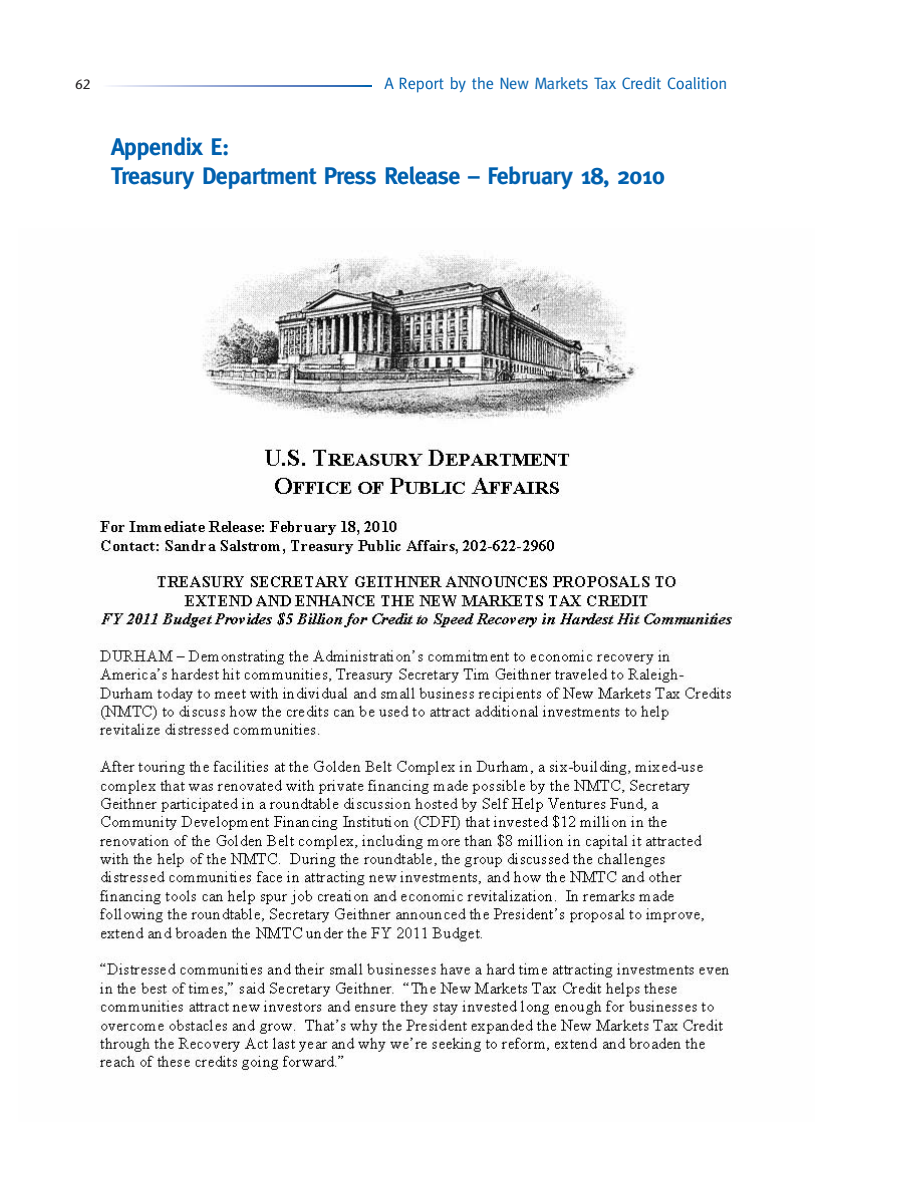
<style>
.page{position:relative;width:918px;height:1188px;background:#fff}
.page>*{position:absolute;margin:0;border:0;box-sizing:border-box;transform-origin:0 0}
.t1{font:700 24px/28.5px "Meta";letter-spacing:-.02em;color:#0060ae}
.t2{font:16.5px "Meta";letter-spacing:-.01em;color:#0060ae}
.t3{font:13.5px "Stone Sans";color:#231f20}
</style>
<div class="page">
<svg style="left:109px;top:86px;width:262px;height:1px"></svg>
<img style="left:96px;top:254px;width:637px;height:822px">
<p class="t3" style="left:75px;top:79px;width:17px">62</p>
<p class="t2" style="left:384px;top:77px;width:345px">A Report by the New Markets Tax Credit Coalition</p>
<p class="t1" style="left:111px;top:135px;width:556px">Appendix E:<br>Treasury Department Press Release – February 18, 2010</p>
</div>
